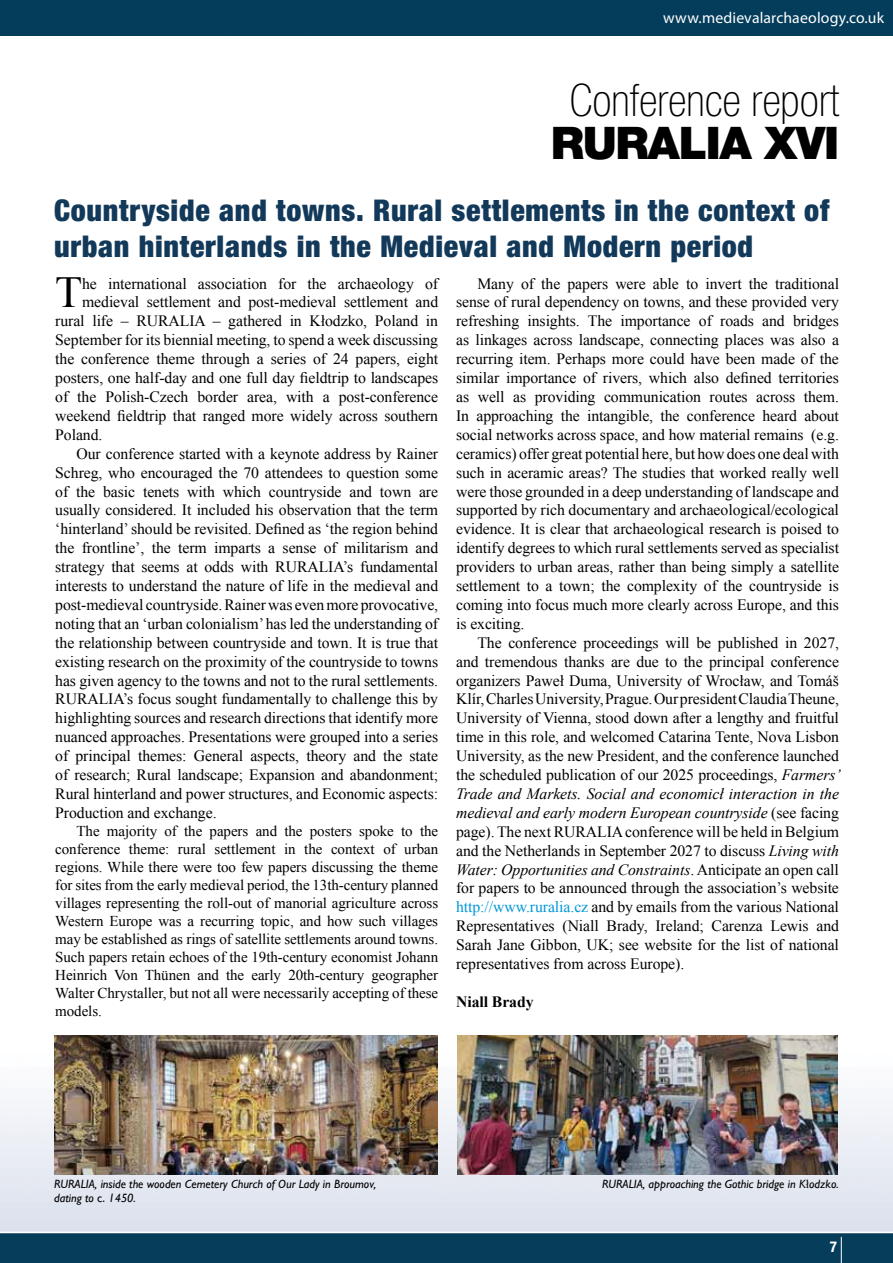
<style>
.page{position:relative;width:893px;height:1263px;background:#fff}
.page>*{position:absolute;margin:0;border:0;box-sizing:border-box;transform-origin:0 0}
.t1{font:100 condensed 45px "Helvetica Neue";color:#000}
.t2{font:900 45px "Helvetica Neue";letter-spacing:-.03em;color:#000}
.t3{font:44.25px "Times New Roman";color:#000}
.t4{font:900 condensed 30px/36px "Helvetica Neue";letter-spacing:.025em;color:#12395a}
.t5{font:15.75px/18.9px "Times New Roman";letter-spacing:-.005em;color:#000;text-align:justify}
.t6{font:15.75px "Myriad Pro";letter-spacing:.01em;color:#fff}
.t7{font:700 15.75px "Times New Roman";letter-spacing:-.005em;color:#000}
.t8{font:15px/18px "Times New Roman";letter-spacing:-.005em;color:#000;text-align:justify}
.t9{font:700 condensed 15px "Helvetica Neue";color:#fff}
.t10{font:italic 12px/14.4px "Gill Sans";color:#000}
.s1{font-style:italic}
.s2{color:#0097d8}
.s3{font-style:normal}
.s4{font-family:"Times New Roman";font-style:normal}
</style>
<div class="page">
<img style="left:0;top:1035px;width:893px;height:197px">
<img style="left:54px;top:1035px;width:383px;height:140px">
<img style="left:457px;top:1035px;width:381px;height:140px">
<div style="left:0;top:0;width:893px;height:36px;background:#043d5b"></div>
<div style="left:0;top:1233px;width:893px;height:30px;background:#053d5b"></div>
<p class="t6" style="left:663px;top:8px;width:223px">www.medievalarchaeology.co.uk</p>
<h1 class="t1" style="left:570px;top:75px;width:271px">Conference report</h1>
<h1 class="t2" style="left:551px;top:116px;width:290px">RURALIA XVI</h1>
<h3 class="t4" style="left:54px;top:192px;width:777px">Countryside and towns. Rural settlements in the context of urban hinterlands in the Medieval and Modern period</h3>
<h2 class="t3" style="left:55px;top:263px;width:29px">T</h2>
<p class="t5" style="left:82px;top:274px;width:357px">he international association for the archaeology of</p>
<p class="t5" style="left:456px;top:274px;width:384px;text-indent:21px">Many of the papers were able to invert the traditional sense of rural dependency on towns, and these provided very refreshing insights. The importance of roads and bridges as linkages across landscape, connecting places was also a recurring item. Perhaps more could have been made of the similar importance of rivers, which also defined territories as well as providing communication routes across them.<br>In approaching the intangible, the conference heard about social networks across space, and how material remains (e.g. ceramics) offer great potential here, but how does one deal with such in aceramic areas? The studies that worked really well were those grounded in a deep understanding of landscape and supported by rich documentary and archaeological/ecological evidence. It is clear that archaeological research is poised to identify degrees to which rural settlements served as specialist providers to urban areas, rather than being simply a satellite settlement to a town; the complexity of the countryside is coming into focus much more clearly across Europe, and this is exciting.</p>
<p class="t5" style="left:456px;top:633px;width:386px;text-indent:21px">The conference proceedings will be published in 2027, and tremendous thanks are due to the principal conference organizers Paweł Duma, University of Wrocław, and Tomáš Klír, Charles University, Prague. Our president Claudia Theune, University of Vienna, stood down after a lengthy and fruitful time in this role, and welcomed Catarina Tente, Nova Lisbon University, as the new President, and the conference launched the scheduled publication of our 2025 proceedings, <span class="s1">Farmers’ Trade and Markets. Social and economicł interaction in the medieval and early modern European countryside</span> (see facing page). The next RURALIA conference will be held in Belgium and the Netherlands in September 2027 to discuss <span class="s1">Living with Water: Opportunities and Constraints</span>. Anticipate an open call for papers to be announced through the association’s website <span class="s2">http://www.ruralia.cz</span> and by emails from the various National Representatives (Niall Brady, Ireland; Carenza Lewis and Sarah Jane Gibbon, UK; see website for the list of national representatives from across Europe).</p>
<p class="t7" style="left:456px;top:991px;width:79px">Niall Brady</p>
<p class="t5" style="left:82px;top:292px;width:358px">medieval settlement and post-medieval settlement and</p>
<p class="t5" style="left:55px;top:311px;width:384px">rural life – RURALIA – gathered in Kłodzko, Poland in</p>
<p class="t5" style="left:55px;top:330px;width:384px">September for its biennial meeting, to spend a week discussing</p>
<p class="t5" style="left:55px;top:349px;width:384px">the conference theme through a series of 24 papers, eight</p>
<p class="t5" style="left:55px;top:368px;width:384px">posters, one half-day and one full day fieldtrip to landscapes</p>
<p class="t5" style="left:55px;top:387px;width:384px">of the Polish-Czech border area, with a post-conference</p>
<p class="t5" style="left:55px;top:406px;width:384px">weekend fieldtrip that ranged more widely across southern</p>
<p class="t5" style="left:55px;top:425px;width:49px">Poland.</p>
<p class="t5" style="left:77px;top:444px;width:363px">Our conference started with a keynote address by Rainer</p>
<p class="t5" style="left:55px;top:463px;width:384px">Schreg, who encouraged the 70 attendees to question some</p>
<p class="t5" style="left:55px;top:481px;width:384px">of the basic tenets with which countryside and town are</p>
<p class="t5" style="left:55px;top:500px;width:384px">usually considered. It included his observation that the term</p>
<p class="t5" style="left:55px;top:519px;width:384px">‘hinterland’ should be revisited. Defined as ‘the region behind</p>
<p class="t5" style="left:55px;top:538px;width:384px">the frontline’, the term imparts a sense of militarism and</p>
<p class="t5" style="left:55px;top:557px;width:384px">strategy that seems at odds with RURALIA’s fundamental</p>
<p class="t5" style="left:55px;top:576px;width:384px">interests to understand the nature of life in the medieval and</p>
<p class="t5" style="left:55px;top:595px;width:384px">post-medieval countryside. Rainer was even more provocative,</p>
<p class="t5" style="left:55px;top:614px;width:384px">noting that an ‘urban colonialism’ has led the understanding of</p>
<p class="t5" style="left:55px;top:633px;width:384px">the relationship between countryside and town. It is true that</p>
<p class="t5" style="left:55px;top:652px;width:384px">existing research on the proximity of the countryside to towns</p>
<p class="t5" style="left:55px;top:670px;width:384px">has given agency to the towns and not to the rural settlements.</p>
<p class="t5" style="left:55px;top:689px;width:384px">RURALIA’s focus sought fundamentally to challenge this by</p>
<p class="t5" style="left:55px;top:708px;width:384px">highlighting sources and research directions that identify more</p>
<p class="t5" style="left:55px;top:727px;width:384px">nuanced approaches. Presentations were grouped into a series</p>
<p class="t5" style="left:55px;top:746px;width:384px">of principal themes: General aspects, theory and the state</p>
<p class="t5" style="left:55px;top:765px;width:384px">of research; Rural landscape; Expansion and abandonment;</p>
<p class="t5" style="left:55px;top:784px;width:384px">Rural hinterland and power structures, and Economic aspects:</p>
<p class="t5" style="left:55px;top:803px;width:163px">Production and exchange.</p>
<p class="t8" style="left:55px;top:822px;width:384px;text-indent:21px">The majority of the papers and the posters spoke to the conference theme: rural settlement in the context of urban regions. While there were too few papers discussing the theme for sites from the early medieval period, the 13th-century planned villages representing the roll-out of manorial agriculture across Western Europe was a recurring topic, and how such villages may be established as rings of satellite settlements around towns.<br>Such papers retain echoes of the 19th-century economist Johann Heinrich Von Thünen and the early 20th-century geographer Walter Chrystaller, but not all were necessarily accepting of these models.</p>
<p class="t10" style="left:54px;top:1176px;width:323px">RURALIA, inside the wooden Cemetery Church of Our Lady in Broumov, dating to <span class="s3">c.</span> 1450.</p>
<p class="t10" style="left:602px;top:1176px;width:238px">RURALIA, approaching the Gothic bridge in K<span class="s4">ł</span>odzko.</p>
<p class="t9" style="left:830px;top:1238px;width:9px">7</p>
</div>
